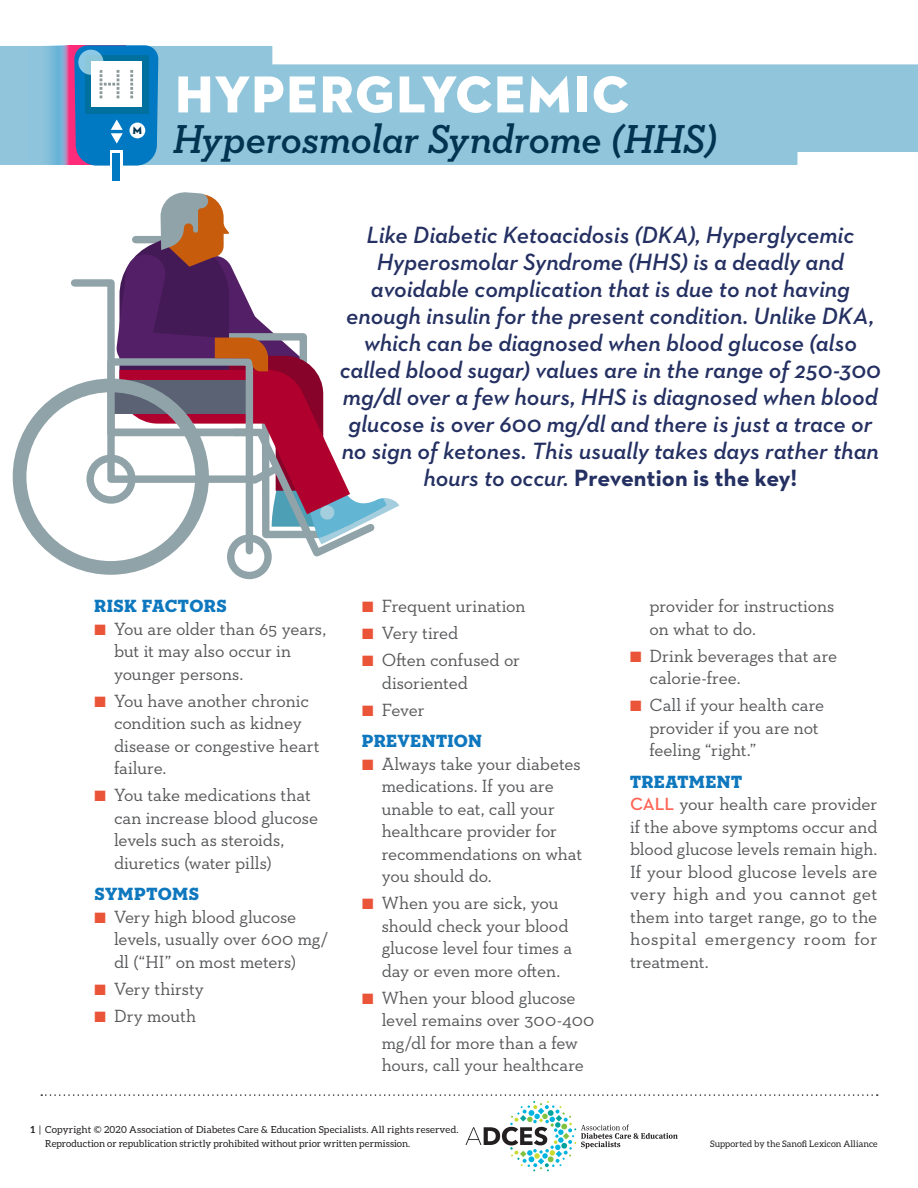
<style>
.page{position:relative;width:918px;height:1188px;background:#fff}
.page>*{position:absolute;margin:0;border:0;box-sizing:border-box;transform-origin:0 0}
.t1{font:52.95px "Neutraface 2 Display Titling";letter-spacing:.04em;color:#fff}
.t2{font:italic 600 41.1px "Neutraface Slab Text";letter-spacing:-.01em;color:#003451}
.Call_outs{font:italic 600 24px/27px "Neutraface 2 Text";color:#243062;text-align:center}
.body{font:18px/22.5px "Neutraface Slab Text";letter-spacing:-.005em;color:#57585a}
.subs{font:18px "Neutraface Slab Display Titling";letter-spacing:.035em;color:#0e77be}
.t3{font:11.1px "Neutraface 2 Display Titling";color:#003451}
.page_numbers{font:9.75px/13.5px "Aleo";letter-spacing:.015em;color:#231f20}
.page_numbers-2{font:9px "Aleo";letter-spacing:.01em;color:#231f20}
.s1{font-weight:700;font-style:normal}
.s2{color:#ea5438}
.s3{font-weight:700}
.s4{font-family:"Neutraface 2 Text";font-weight:600;color:#fe6454}
</style>
<div class="page">
<svg style="left:0;top:46px;width:918px;height:119px;background:#9fcde1"></svg>
<svg style="left:27px;top:46px;width:30px;height:119px;background:#86c0da"></svg>
<svg style="left:57px;top:46px;width:17px;height:119px;background:#b279af"></svg>
<svg style="left:112px;top:166px;width:1px;height:15px"></svg>
<div style="left:113px;top:153px;width:7px;height:28px;background:#0078c2"></div>
<svg style="left:74px;top:45px;width:84px;height:121px"></svg>
<svg style="left:78px;top:50px;width:26px;height:25px"></svg>
<svg style="left:67px;top:279px;width:37px;height:279px"></svg>
<div style="left:227px;top:534px;width:45px;height:45px;border:7px solid #90a3a9;border-radius:50%"></div>
<div style="left:86px;top:455px;width:50px;height:49px;border:7px solid #90a3a9;border-radius:50%"></div>
<div style="left:13px;top:379px;width:196px;height:196px;border:14px solid #90a3a9;border-radius:50%"></div>
<svg style="left:104px;top:192px;width:295px;height:371px"></svg>
<svg style="left:41px;top:1094px;width:837px;height:77px"></svg>
<p class="t3" style="left:133px;top:124px;width:11px">M</p>
<p class="t1" style="left:175px;top:61px;width:455px">HYPERGLYCEMIC</p>
<p class="t2" style="left:173px;top:113px;width:546px">Hyperosmolar Syndrome (HHS)</p>
<p class="Call_outs" style="left:340px;top:221px;width:543px">Like Diabetic Ketoacidosis (DKA), Hyperglycemic Hyperosmolar Syndrome (HHS) is a deadly and avoidable complication that is due to not having enough insulin for the present condition. Unlike DKA, which can be diagnosed when blood glucose (also called blood sugar) values are in the range of 250-300 mg/dl over a few hours, HHS is diagnosed when blood glucose is over 600 mg/dl and there is just a trace or no sign of ketones. This usually takes days rather than hours to occur. <span class="s1">Prevention is the key!</span></p>
<p class="subs" style="left:94px;top:595px;width:134px">RISK FACTORS</p>
<p class="body" style="left:114px;top:617px;width:214px;text-indent:-20px"><span class="s2">■</span> You are older than 65 years, but it may also occur in younger persons.</p>
<p class="body" style="left:114px;top:689px;width:207px;text-indent:-20px"><span class="s2">■</span> You have another chronic condition such as kidney disease or congestive heart failure.</p>
<p class="body" style="left:114px;top:783px;width:206px;text-indent:-20px"><span class="s2">■</span> You take medications that can increase blood glucose levels such as steroids, diuretics (water pills)</p>
<p class="subs" style="left:94px;top:883px;width:106px">SYMPTOMS</p>
<p class="body" style="left:114px;top:905px;width:216px;text-indent:-20px"><span class="s2">■</span> Very high blood glucose levels, usually over 600 mg/ dl (“HI” on most meters)</p>
<p class="body" style="left:94px;top:977px;width:111px"><span class="s2">■</span> Very thirsty</p>
<p class="body" style="left:94px;top:1004px;width:103px"><span class="s2">■</span> Dry mouth</p>
<p class="body" style="left:362px;top:594px;width:165px"><span class="s2">■</span> Frequent urination</p>
<p class="body" style="left:362px;top:621px;width:98px"><span class="s2">■</span> Very tired</p>
<p class="body" style="left:382px;top:648px;width:140px;text-indent:-20px"><span class="s2">■</span> Often confused or disoriented</p>
<p class="body" style="left:362px;top:698px;width:64px"><span class="s2">■</span> Fever</p>
<p class="subs" style="left:362px;top:730px;width:121px">PREVENTION</p>
<p class="body" style="left:382px;top:752px;width:202px;text-indent:-20px"><span class="s2">■</span> Always take your diabetes medications. If you are unable to eat, call your healthcare provider for recommendations on what you should do.</p>
<p class="body" style="left:382px;top:891px;width:192px;text-indent:-20px"><span class="s2">■</span> When you are sick, you should check your blood glucose level four times a day or even more often.</p>
<p class="body" style="left:382px;top:986px;width:214px;text-indent:-20px"><span class="s2">■</span> When your blood glucose level remains over 300-400 mg/dl for more than a few hours, call your healthcare</p>
<p class="page_numbers" style="left:45px;top:1123px;width:415px;text-indent:-15px"><span class="s3">1</span> | Copyright © 2020 Association of Diabetes Care &amp; Education Specialists. All rights reserved.<br>Reproduction or republication strictly prohibited without prior written permission.</p>
<p class="body" style="left:650px;top:594px;width:186px">provider for instructions on what to do.</p>
<p class="body" style="left:650px;top:644px;width:189px;text-indent:-20px"><span class="s2">■</span> Drink beverages that are calorie-free.</p>
<p class="body" style="left:650px;top:693px;width:176px;text-indent:-20px"><span class="s2">■</span> Call if your health care provider if you are not feeling “right.”</p>
<p class="subs" style="left:630px;top:770px;width:114px">TREATMENT</p>
<p class="body" style="left:630px;top:792px;width:249px;text-align:justify"><span class="s4">CALL</span> your health care provider if the above symptoms occur and blood glucose levels remain high.<br>If your blood glucose levels are very high and you cannot get them into target range, go to the hospital emergency room for treatment.</p>
<p class="page_numbers-2" style="left:710px;top:1139px;width:169px">Supported by the Sanofi Lexicon Alliance</p>
</div>
